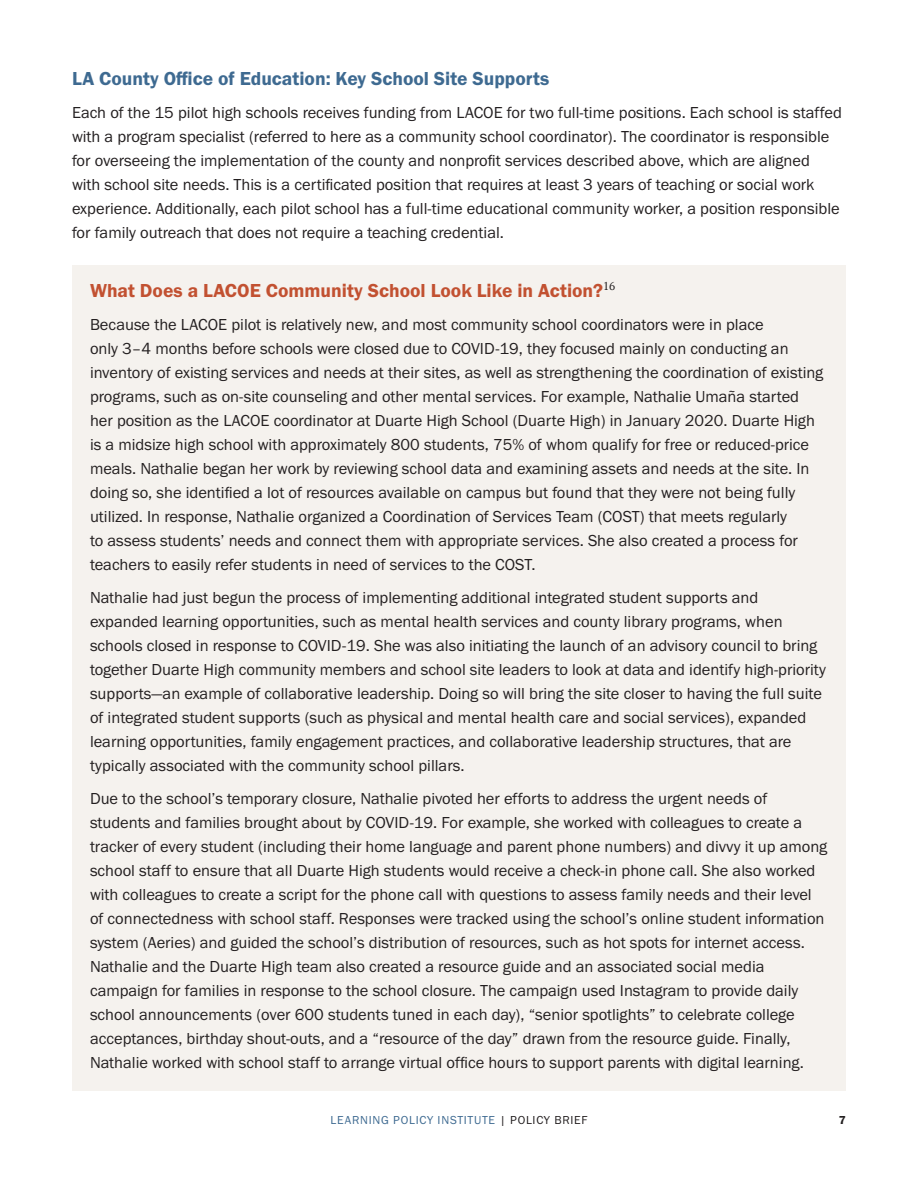
<style>
.page{position:relative;width:918px;height:1188px;background:#fff}
.page>*{position:absolute;margin:0;border:0;box-sizing:border-box;transform-origin:0 0}
.t1{font:19.5px "Franklin Gothic URW Dem";color:#c25131}
.t2{font:19.5px "Franklin Gothic URW Dem";color:#3e6a91}
.t3{font:16.5px/24px "Franklin Gothic URW Boo";color:#231f20}
.t4{font:12px "Franklin Gothic URW Boo";letter-spacing:.06em;color:#3e6a91}
.t5{font:12px "Franklin Gothic URW Dem";color:#231f20}
.s1{color:#231f20}
</style>
<div class="page">
<div style="left:72px;top:265px;width:774px;height:51px;background:#f5f2ee"></div>
<div style="left:72px;top:301px;width:774px;height:288px;background:#f5f2ee"></div>
<div style="left:72px;top:574px;width:774px;height:216px;background:#f5f2ee"></div>
<div style="left:72px;top:775px;width:774px;height:316px;background:#f5f2ee"></div>
<p class="t2" style="left:72px;top:66px;width:479px">LA County Office of Education: Key School Site Supports</p>
<p class="t3" style="left:72px;top:100px;width:771px">Each of the 15 pilot high schools receives funding from LACOE for two full-time positions. Each school is staffed with a program specialist (referred to here as a community school coordinator). The coordinator is responsible for overseeing the implementation of the county and nonprofit services described above, which are aligned with school site needs. This is a certificated position that requires at least 3 years of teaching or social work experience. Additionally, each pilot school has a full-time educational community worker, a position responsible for family outreach that does not require a teaching credential.</p>
<p class="t1" style="left:90px;top:278px;width:527px">What Does a LACOE Community School Look Like in Action?<sup>16</sup></p>
<p class="t3" style="left:90px;top:312px;width:735px">Because the LACOE pilot is relatively new, and most community school coordinators were in place<br>only 3–4 months before schools were closed due to COVID-19, they focused mainly on conducting an inventory of existing services and needs at their sites, as well as strengthening the coordination of existing programs, such as on-site counseling and other mental services. For example, Nathalie Umaña started her position as the LACOE coordinator at Duarte High School (Duarte High) in January 2020. Duarte High is a midsize high school with approximately 800 students, 75% of whom qualify for free or reduced-price meals. Nathalie began her work by reviewing school data and examining assets and needs at the site. In doing so, she identified a lot of resources available on campus but found that they were not being fully utilized. In response, Nathalie organized a Coordination of Services Team (COST) that meets regularly<br>to assess students’ needs and connect them with appropriate services. She also created a process for teachers to easily refer students in need of services to the COST.</p>
<p class="t3" style="left:90px;top:585px;width:738px">Nathalie had just begun the process of implementing additional integrated student supports and expanded learning opportunities, such as mental health services and county library programs, when schools closed in response to COVID-19. She was also initiating the launch of an advisory council to bring together Duarte High community members and school site leaders to look at data and identify high-priority supports—an example of collaborative leadership. Doing so will bring the site closer to having the full suite of integrated student supports (such as physical and mental health care and social services), expanded learning opportunities, family engagement practices, and collaborative leadership structures, that are typically associated with the community school pillars.</p>
<p class="t3" style="left:90px;top:786px;width:739px">Due to the school’s temporary closure, Nathalie pivoted her efforts to address the urgent needs of students and families brought about by COVID-19. For example, she worked with colleagues to create a tracker of every student (including their home language and parent phone numbers) and divvy it up among school staff to ensure that all Duarte High students would receive a check-in phone call. She also worked with colleagues to create a script for the phone call with questions to assess family needs and their level of connectedness with school staff. Responses were tracked using the school’s online student information system (Aeries) and guided the school’s distribution of resources, such as hot spots for internet access.<br>Nathalie and the Duarte High team also created a resource guide and an associated social media campaign for families in response to the school closure. The campaign used Instagram to provide daily school announcements (over 600 students tuned in each day), “senior spotlights” to celebrate college acceptances, birthday shout-outs, and a “resource of the day” drawn from the resource guide. Finally, Nathalie worked with school staff to arrange virtual office hours to support parents with digital learning.</p>
<p class="t4" style="left:330px;top:1113px;width:259px">LEARNING POLICY INSTITUTE <span class="s1">| POLICY BRIEF</span></p>
<p class="t5" style="left:839px;top:1113px;width:9px">7</p>
</div>
